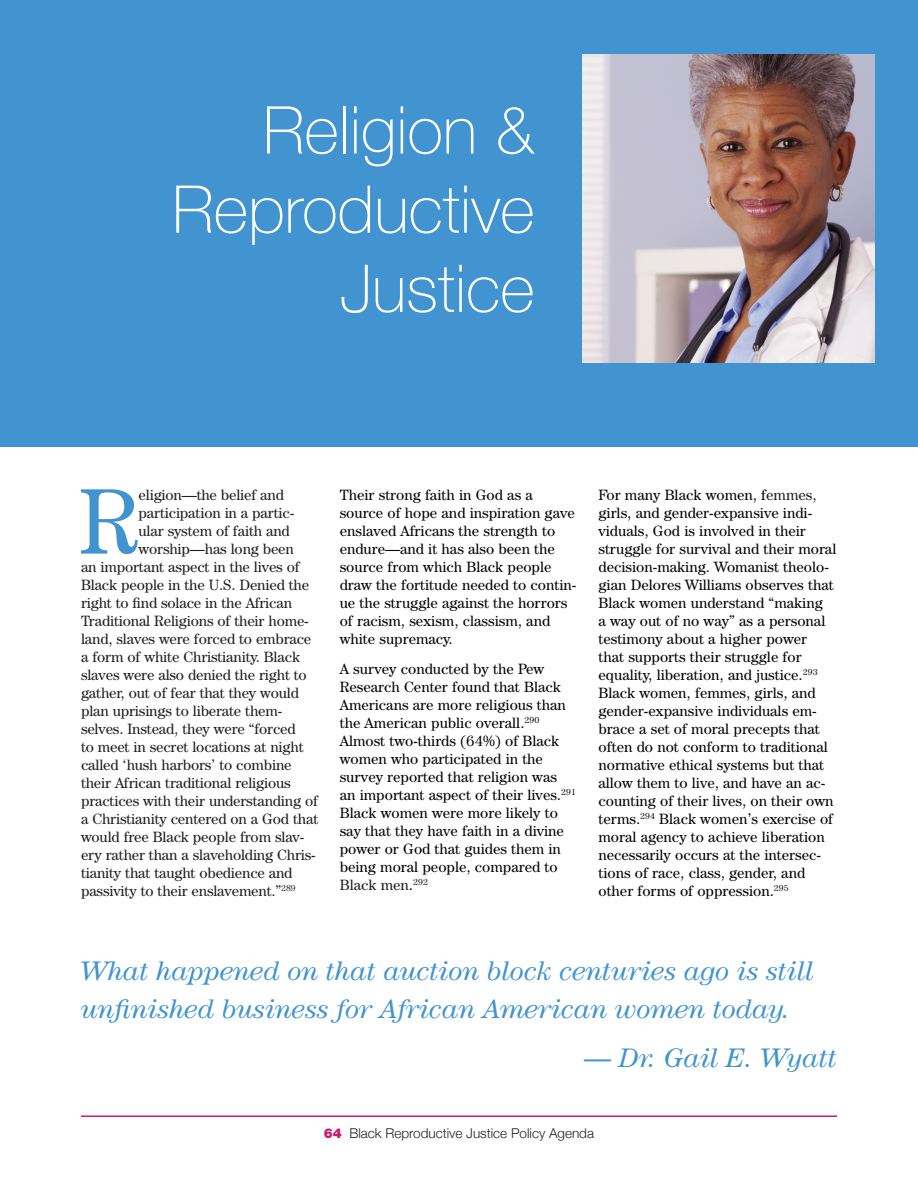
<style>
.page{position:relative;width:918px;height:1188px;background:#fff}
.page>*{position:absolute;margin:0;border:0;box-sizing:border-box;transform-origin:0 0}
.t1{font:93.9px "Century IT Cby BT";color:#4194d0}
.t2{font:100 66px/79.2px "Helvetica Neue";color:#fff;text-align:right}
.t3{font:italic 27px/37.5px "Century IT Cby BT";color:#4194d0}
.t4{font:15px/18px "Century IT Cby BT";color:#040503}
.t5{font:15px "Century IT Cby BT";letter-spacing:-.01em;color:#231f20}
.t6{font:300 13.5px "Helvetica Neue";color:#231f20}
.s1{color:#231f20}
.s2{font-weight:900;color:#cd1a71}
</style>
<div class="page">
<div style="left:0;top:0;width:918px;height:447px;background:#4194d0"></div>
<img style="left:582px;top:54px;width:293px;height:308px">
<hr style="left:81px;top:1115px;width:756px;height:2px;background:#cd1a71">
<h2 class="t2" style="left:172px;top:88px;width:364px">Religion &amp;<br>Reproductive<br>Justice</h2>
<h1 class="t1" style="left:79px;top:463px;width:62px">R</h1>
<p class="t5" style="left:139px;top:485px;width:147px">eligion—the belief and</p>
<p class="t5" style="left:139px;top:503px;width:157px">participation in a partic-</p>
<p class="t5" style="left:139px;top:521px;width:153px">ular system of faith and</p>
<p class="t5" style="left:139px;top:539px;width:157px">worship—has long been</p>
<p class="t5" style="left:81px;top:557px;width:220px">an important aspect in the lives of</p>
<p class="t5" style="left:81px;top:575px;width:230px">Black people in the U.S. Denied the</p>
<p class="t5" style="left:81px;top:593px;width:213px">right to find solace in the African</p>
<p class="t5" style="left:81px;top:611px;width:229px">Traditional Religions of their home-</p>
<p class="t5" style="left:81px;top:629px;width:232px">land, slaves were forced to embrace</p>
<p class="t5" style="left:81px;top:647px;width:221px">a form of white Christianity. Black</p>
<p class="t5" style="left:81px;top:665px;width:227px">slaves were also denied the right to</p>
<p class="t5" style="left:81px;top:683px;width:220px">gather, out of fear that they would</p>
<p class="t5" style="left:81px;top:701px;width:203px">plan uprisings to liberate them-</p>
<p class="t5" style="left:81px;top:719px;width:216px">selves. Instead, they were “forced</p>
<p class="t5" style="left:81px;top:737px;width:224px">to meet in secret locations at night</p>
<p class="t5" style="left:81px;top:755px;width:212px">called ‘hush harbors’ to combine</p>
<p class="t5" style="left:81px;top:773px;width:211px">their African traditional religious</p>
<p class="t5" style="left:81px;top:791px;width:239px">practices with their understanding of</p>
<p class="t5" style="left:81px;top:809px;width:239px">a Christianity centered on a God that</p>
<p class="t5" style="left:81px;top:827px;width:225px">would free Black people from slav-</p>
<p class="t5" style="left:81px;top:845px;width:236px">ery rather than a slaveholding Chris-</p>
<p class="t5" style="left:81px;top:863px;width:213px">tianity that taught obedience and</p>
<p class="t5" style="left:81px;top:881px;width:216px">passivity to their enslavement.”<sup>289</sup></p>
<p class="t4" style="left:340px;top:485px;width:238px">Their strong faith in God as a source of hope and inspiration gave enslaved Africans the strength to endure—and it has also been the source from which Black people draw the fortitude needed to contin&shy;ue the struggle against the horrors of racism, sexism, classism, and white supremacy.</p>
<p class="t4" style="left:340px;top:659px;width:238px">A survey conducted by the Pew<br>Research Center found that Black<br>Americans are more religious than the American public overall.<sup>290<br></sup>Almost two-thirds (64%) of Black women who participated in the survey reported that religion was an important aspect of their lives.<sup>291<br></sup>Black women were more likely to say that they have faith in a divine power or God that guides them in being moral people, compared to<br><span class="s1">Black men</span>.<sup>292</sup></p>
<p class="t4" style="left:598px;top:485px;width:239px">For many Black women, f<span class="s1">emmes, </span>girls, and gender-expansive indi&shy;viduals, God is involved in their struggle for survival and their moral decision-making. Womanist theolo&shy;gian Delores Williams observes that Black women understand “making<br>a way out of no way” as a personal testimony about a higher power that supports their struggle for equality, liberation, and justice.<sup>293<br></sup>Black women, femmes, girls, and gender-expansive individuals em&shy;brace a set of moral precepts that often do not conform to traditional normative ethical systems but that allow them to live, and have an ac&shy;counting of their lives, on their own terms.<sup>294</sup> Black women’s exercise of moral agency to achieve liberation necessarily occurs at the intersec&shy;tions of race, class, gender, and other forms of oppression.<sup>295</sup></p>
<h3 class="t3" style="left:81px;top:952px;width:734px">What happened on that auction block centuries ago is still unfinished business for African American women today.</h3>
<h3 class="t3" style="left:584px;top:1039px;width:254px">— Dr. Gail E. Wyatt</h3>
<p class="t6" style="left:324px;top:1123px;width:272px"><span class="s2">64</span> Black Reproductive Justice Policy Agenda</p>
</div>
